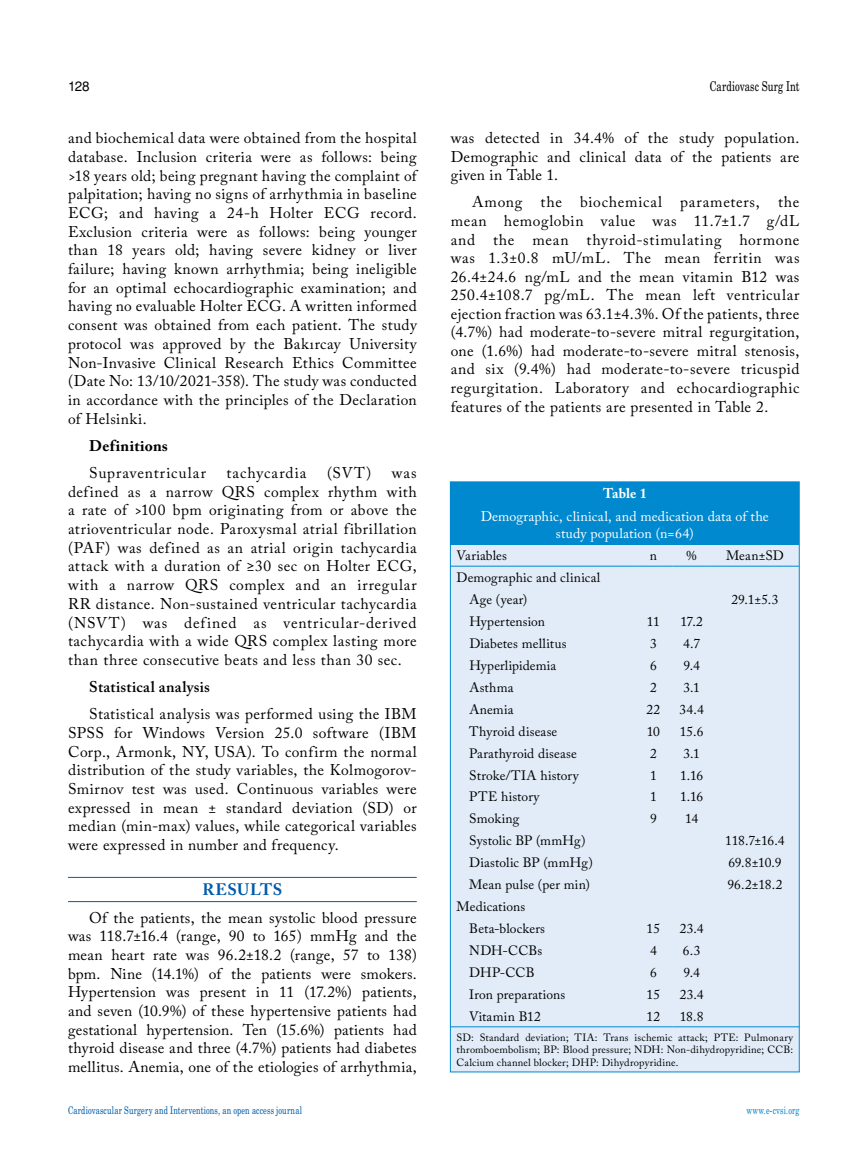
<style>
.page{position:relative;width:859px;height:1170px;background:#fff}
.page>*{position:absolute;margin:0;border:0;box-sizing:border-box;transform-origin:0 0}
.t1{font:700 16.5px "Adobe Caslon Pro";letter-spacing:.03em;color:#005baa}
.t2{font:15.45px/18.8px "Adobe Caslon Pro";letter-spacing:.03em;color:#000;text-align:justify}
.t3{font:15.45px "Adobe Caslon Pro";letter-spacing:.065em;color:#000}
.t4{font:600 15.45px "Adobe Caslon Pro";letter-spacing:.02em;color:#000}
.t5{font:700 15.45px "Adobe Caslon Pro";letter-spacing:.015em;color:#000}
.t6{font:13.95px/16.8px "Adobe Caslon Pro";letter-spacing:.01em;color:#fff;text-align:center}
.t7{font:700 13.95px "Adobe Caslon Pro";color:#fff}
.t8{font:13.5px/21.9px "Adobe Caslon Pro";letter-spacing:.01em;color:#000}
.t9{font:13.5px "Madison Tr";letter-spacing:.005em;color:#000}
.t10{font:13.5px "Helvetica Normal Tr";color:#000}
.t11{font:10.5px/12.6px "Adobe Caslon Pro";letter-spacing:.02em;color:#000;text-align:justify}
.t12{font:10.5px "Madison Tr";letter-spacing:.015em;color:#005baa}
.t13{font:10.5px "Madison Tr";letter-spacing:.015em;color:#0089cf}
</style>
<div class="page">
<hr style="left:68px;top:877px;width:349px;height:1px;background:#005baa">
<hr style="left:68px;top:901px;width:349px;height:1px;background:#005baa">
<div style="left:450px;top:482px;width:349px;height:589px;background:#e1ecf8"></div>
<div style="left:451px;top:482px;width:348px;height:62px;background:#0089cf"></div>
<hr style="left:451px;top:1026px;width:183px;height:1px;background:#0089cf">
<hr style="left:634px;top:1026px;width:38px;height:1px;background:#0089cf">
<hr style="left:672px;top:1026px;width:39px;height:1px;background:#0089cf">
<hr style="left:711px;top:1026px;width:88px;height:1px;background:#0089cf">
<hr style="left:451px;top:566px;width:183px;height:1px;background:#0089cf">
<hr style="left:634px;top:566px;width:38px;height:1px;background:#0089cf">
<hr style="left:672px;top:566px;width:39px;height:1px;background:#0089cf">
<hr style="left:711px;top:566px;width:88px;height:1px;background:#0089cf">
<p class="t10" style="left:68px;top:78px;width:23px">128</p>
<p class="t9" style="left:710px;top:78px;width:91px">Cardiovasc Surg Int</p>
<p class="t2" style="left:68px;top:128px;width:350px">and biochemical data were obtained from the hospital database. Inclusion criteria were as follows: being &gt;18 years old; being pregnant having the complaint of palpitation; having no signs of arrhythmia in baseline ECG; and having a 24-h Holter ECG record.<br>Exclusion criteria were as follows: being younger than 18 years old; having severe kidney or liver failure; having known arrhythmia; being ineligible for an optimal echocardiographic examination; and having no evaluable Holter ECG. A written informed consent was obtained from each patient. The study protocol was approved by the Bakırcay University Non-Invasive Clinical Research Ethics Committee (Date No: 13/10/2021-358). The study was conducted in accordance with the principles of the Declaration of Helsinki.</p>
<p class="t5" style="left:89px;top:436px;width:80px">Definitions</p>
<p class="t3" style="left:89px;top:463px;width:118px">Supraventricular</p>
<p class="t3" style="left:227px;top:463px;width:81px">tachycardia</p>
<p class="t2" style="left:327px;top:463px;width:46px">(SVT)</p>
<p class="t2" style="left:68px;top:463px;width:350px;text-indent:324px">was defined as a narrow QRS complex rhythm with a rate of &gt;100 bpm originating from or above the atrioventricular node. Paroxysmal atrial fibrillation (PAF) was defined as an atrial origin tachycardia attack with a duration of ≥30 sec on Holter ECG, with a narrow QRS complex and an irregular RR distance. Non-sustained ventricular tachycardia (NSVT) was defined as ventricular-derived tachycardia with a wide QRS complex lasting more than three consecutive beats and less than 30 sec.</p>
<p class="t4" style="left:89px;top:677px;width:122px">Statistical analysis</p>
<p class="t2" style="left:68px;top:704px;width:350px;text-indent:21px">Statistical analysis was performed using the IBM SPSS for Windows Version 25.0 software (IBM Corp., Armonk, NY, USA). To confirm the normal distribution of the study variables, the Kolmogorov-Smirnov test was used. Continuous variables were expressed in mean ± standard deviation (SD) or median (min-max) values, while categorical variables were expressed in number and frequency.</p>
<p class="t1" style="left:202px;top:880px;width:81px">RESULTS</p>
<p class="t2" style="left:68px;top:907px;width:350px;text-indent:21px">Of the patients, the mean systolic blood pressure was 118.7±16.4 (range, 90 to 165) mmHg and the mean heart rate was 96.2±18.2 (range, 57 to 138) bpm. Nine (14.1%) of the patients were smokers.<br>Hypertension was present in 11 (17.2%) patients, and seven (10.9%) of these hypertensive patients had gestational hypertension. Ten (15.6%) patients had thyroid disease and three (4.7%) patients had diabetes mellitus. Anemia, one of the etiologies of arrhythmia,</p>
<p class="t2" style="left:451px;top:129px;width:350px">was detected in 34.4% of the study population.<br>Demographic and clinical data of the patients are given in Table 1.</p>
<p class="t2" style="left:451px;top:193px;width:350px;text-indent:21px">Among the biochemical parameters, the mean hemoglobin value was 11.7±1.7 g/dL and the mean thyroid-stimulating hormone was 1.3±0.8 mU/mL. The mean ferritin was 26.4±24.6 ng/mL and the mean vitamin B12 was 250.4±108.7 pg/mL. The mean left ventricular ejection fraction was 63.1±4.3%. Of the patients, three (4.7%) had moderate-to-severe mitral regurgitation, one (1.6%) had moderate-to-severe mitral stenosis, and six (9.4%) had moderate-to-severe tricuspid regurgitation. Laboratory and echocardiographic features of the patients are presented in Table 2.</p>
<p class="t7" style="left:603px;top:485px;width:45px">Table 1</p>
<p class="t6" style="left:481px;top:508px;width:290px">Demographic, clinical, and medication data of the study population (n=64)</p>
<p class="t8" style="left:457px;top:544px;width:52px">Variables</p>
<p class="t8" style="left:650px;top:544px;width:9px">n</p>
<p class="t8" style="left:687px;top:544px;width:12px">%</p>
<p class="t8" style="left:726px;top:544px;width:59px">Mean±SD</p>
<p class="t8" style="left:469px;top:566px;width:133px;text-indent:-13px">Demographic and clinical<br>Age (year)</p>
<p class="t8" style="left:731px;top:588px;width:49px">29.1±5.3</p>
<p class="t8" style="left:469px;top:610px;width:77px">Hypertension</p>
<p class="t8" style="left:647px;top:610px;width:15px">11</p>
<p class="t8" style="left:680px;top:610px;width:24px">17.2</p>
<p class="t8" style="left:469px;top:632px;width:99px">Diabetes mellitus</p>
<p class="t8" style="left:650px;top:632px;width:8px">3</p>
<p class="t8" style="left:683px;top:632px;width:18px">4.7</p>
<p class="t8" style="left:469px;top:654px;width:89px">Hyperlipidemia</p>
<p class="t8" style="left:650px;top:654px;width:8px">6</p>
<p class="t8" style="left:683px;top:654px;width:18px">9.4</p>
<p class="t8" style="left:469px;top:676px;width:46px">Asthma</p>
<p class="t8" style="left:650px;top:676px;width:8px">2</p>
<p class="t8" style="left:683px;top:676px;width:18px">3.1</p>
<p class="t8" style="left:469px;top:698px;width:46px">Anemia</p>
<p class="t8" style="left:647px;top:698px;width:15px">22</p>
<p class="t8" style="left:680px;top:698px;width:26px">34.4</p>
<p class="t8" style="left:469px;top:720px;width:90px">Thyroid disease</p>
<p class="t8" style="left:647px;top:720px;width:15px">10</p>
<p class="t8" style="left:680px;top:720px;width:25px">15.6</p>
<p class="t8" style="left:469px;top:742px;width:109px">Parathyroid disease</p>
<p class="t8" style="left:650px;top:742px;width:8px">2</p>
<p class="t8" style="left:683px;top:742px;width:18px">3.1</p>
<p class="t8" style="left:469px;top:763px;width:111px">Stroke/TIA history</p>
<p class="t8" style="left:650px;top:763px;width:8px">1</p>
<p class="t8" style="left:680px;top:763px;width:24px">1.16</p>
<p class="t8" style="left:469px;top:785px;width:72px">PTE history</p>
<p class="t8" style="left:650px;top:785px;width:8px">1</p>
<p class="t8" style="left:680px;top:785px;width:24px">1.16</p>
<p class="t8" style="left:469px;top:807px;width:52px">Smoking</p>
<p class="t8" style="left:650px;top:807px;width:8px">9</p>
<p class="t8" style="left:685px;top:807px;width:14px">14</p>
<p class="t8" style="left:469px;top:829px;width:118px">Systolic BP (mmHg)</p>
<p class="t8" style="left:725px;top:829px;width:61px">118.7±16.4</p>
<p class="t8" style="left:469px;top:851px;width:125px">Diastolic BP (mmHg)</p>
<p class="t8" style="left:728px;top:851px;width:55px">69.8±10.9</p>
<p class="t8" style="left:469px;top:873px;width:122px">Mean pulse (per min)</p>
<p class="t8" style="left:727px;top:873px;width:57px">96.2±18.2</p>
<p class="t8" style="left:469px;top:895px;width:77px;text-indent:-13px">Medications<br>Beta-blockers</p>
<p class="t8" style="left:647px;top:917px;width:15px">15</p>
<p class="t8" style="left:680px;top:917px;width:25px">23.4</p>
<p class="t8" style="left:469px;top:939px;width:75px">NDH-CCBs</p>
<p class="t8" style="left:650px;top:939px;width:8px">4</p>
<p class="t8" style="left:683px;top:939px;width:19px">6.3</p>
<p class="t8" style="left:469px;top:961px;width:67px">DHP-CCB</p>
<p class="t8" style="left:650px;top:961px;width:8px">6</p>
<p class="t8" style="left:683px;top:961px;width:18px">9.4</p>
<p class="t8" style="left:469px;top:983px;width:97px">Iron preparations</p>
<p class="t8" style="left:647px;top:983px;width:15px">15</p>
<p class="t8" style="left:680px;top:983px;width:25px">23.4</p>
<p class="t8" style="left:469px;top:1005px;width:73px">Vitamin B12</p>
<p class="t8" style="left:646px;top:1005px;width:15px">12</p>
<p class="t8" style="left:680px;top:1005px;width:25px">18.8</p>
<p class="t11" style="left:457px;top:1030px;width:338px">SD: Standard deviation; TIA: Trans ischemic attack; PTE: Pulmonary thromboembolism; BP: Blood pressure; NDH: Non-dihydropyridine; CCB:<br>Calcium channel blocker; DHP: Dihydropyridine.</p>
<p class="t12" style="left:68px;top:1103px;width:235px">Cardiovascular Surgery and Interventions, an open access journal</p>
<p class="t13" style="left:746px;top:1103px;width:55px">www.e-cvsi.org</p>
</div>
